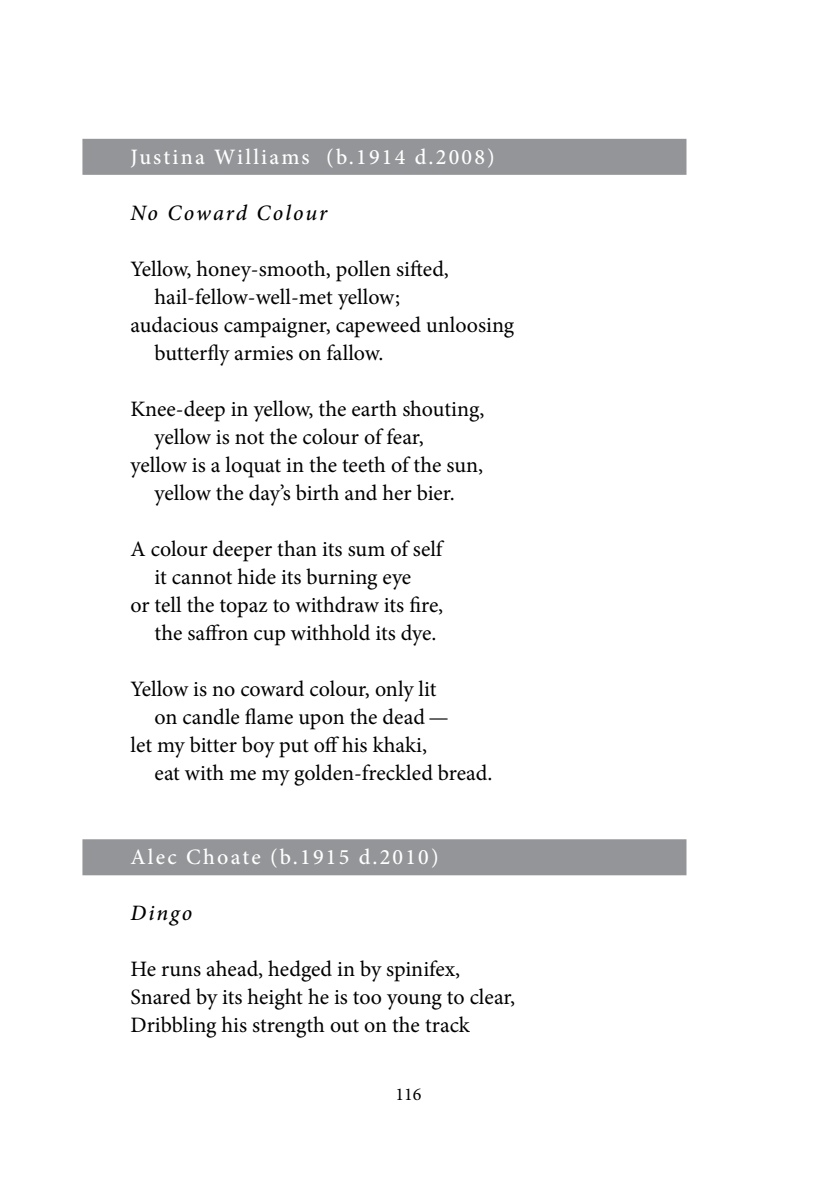
<style>
.page{position:relative;width:817px;height:1197px;background:#fff}
.page>*{position:absolute;margin:0;border:0;box-sizing:border-box;transform-origin:0 0}
.t1{font:22px/28px "Minion Pro";color:#000}
.t2{font:500 22px "Minion Pro";letter-spacing:.1em;color:#fff}
.t3{font:italic 500 22px "Minion Pro";letter-spacing:.09em;color:#000}
.t4{font:18px "Minion Pro";color:#000}
</style>
<div class="page">
<div style="left:82px;top:139px;width:604px;height:36px;background:#939598"></div>
<div style="left:82px;top:839px;width:604px;height:36px;background:#939598"></div>
<p class="t2" style="left:130px;top:142px;width:366px">Justina Williams (b.1914 d.2008)</p>
<p class="t3" style="left:130px;top:197px;width:198px">No Coward Colour</p>
<p class="t1" style="left:130px;top:254px;width:320px">Yellow, honey-smooth, pollen sifted,</p>
<p class="t1" style="left:154px;top:282px;width:247px">hail-fellow-well-met yellow;</p>
<p class="t1" style="left:130px;top:310px;width:385px">audacious campaigner, capeweed unloosing</p>
<p class="t1" style="left:154px;top:338px;width:230px">butterfly armies on fallow.</p>
<p class="t1" style="left:130px;top:394px;width:355px">Knee-deep in yellow, the earth shouting,</p>
<p class="t1" style="left:154px;top:422px;width:270px">yellow is not the colour of fear,</p>
<p class="t1" style="left:130px;top:450px;width:354px">yellow is a loquat in the teeth of the sun,</p>
<p class="t1" style="left:154px;top:478px;width:302px">yellow the day’s birth and her bier.</p>
<p class="t1" style="left:130px;top:534px;width:313px">A colour deeper than its sum of self</p>
<p class="t1" style="left:154px;top:562px;width:258px">it cannot hide its burning eye</p>
<p class="t1" style="left:130px;top:590px;width:314px">or tell the topaz to withdraw its fire,</p>
<p class="t1" style="left:154px;top:618px;width:283px">the saffron cup withhold its dye.</p>
<p class="t1" style="left:130px;top:674px;width:307px">Yellow is no coward colour, only lit</p>
<p class="t1" style="left:154px;top:702px;width:296px">on candle flame upon the dead —</p>
<p class="t1" style="left:130px;top:730px;width:298px">let my bitter boy put off his khaki,</p>
<p class="t1" style="left:154px;top:758px;width:339px">eat with me my golden-freckled bread.</p>
<p class="t2" style="left:130px;top:842px;width:310px">Alec Choate (b.1915 d.2010)</p>
<p class="t3" style="left:130px;top:897px;width:63px">Dingo</p>
<p class="t1" style="left:130px;top:954px;width:386px">He runs ahead, hedged in by spinifex,<br>Snared by its height he is too young to clear,<br>Dribbling his strength out on the track</p>
<p class="t4" style="left:395px;top:1082px;width:27px">116</p>
</div>
